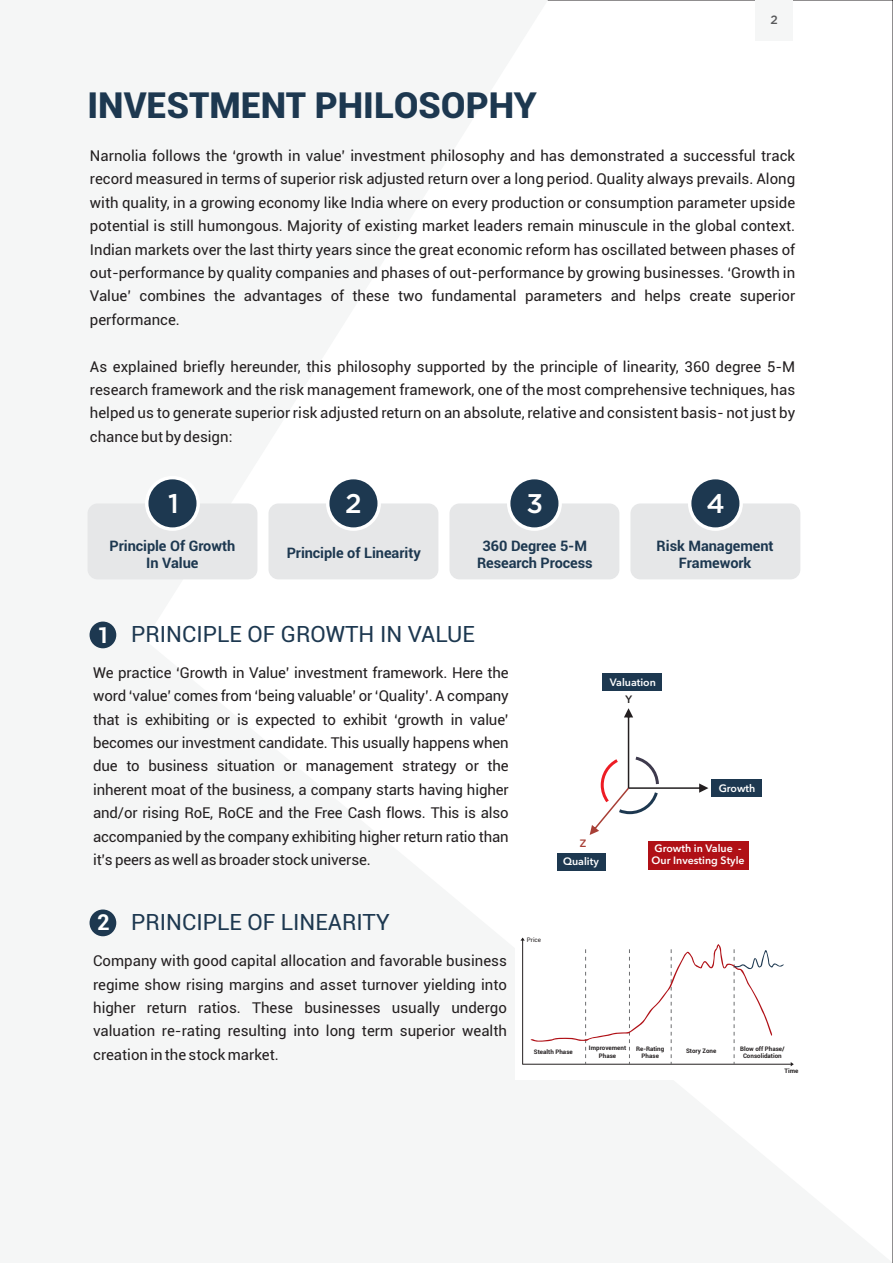
<style>
.page{position:relative;width:893px;height:1263px;background:#fff}
.page>*{position:absolute;margin:0;border:0;box-sizing:border-box;transform-origin:0 0}
.t1{font:900 36px "Roboto";color:#1d3850}
.t2{font:500 27px "Gotham";color:#fff}
.t3{font:22.5px "Roboto";color:#1d3850}
.t4{font:700 22.05px "Roboto";color:#fff}
.t5{font:15px/23.4px "Roboto";color:#231f20;text-align:justify}
.t6{font:700 14.55px/17.4px "Roboto";color:#1d3850;text-align:center}
.t7{font:500 12px "Gotham";color:#58595b}
.t8{font:600 10.65px "Avenir Next LT Pro";color:#fff}
.t9{font:600 10.65px "Avenir Next LT Pro";color:#231f20}
.t10{font:600 10.65px "Avenir Next LT Pro";color:#a83f36}
.t11{font:700 6.3px/7.5px "Roboto";color:#231f20;text-align:center}
.t12{font:6.3px "Roboto";color:#231f20}
.s1{font-weight:700;font-size:22.05px;color:#fff}
</style>
<div class="page">
<div style="left:755px;top:0;width:37px;height:40px;background:#f5f6f6"></div>
<div style="left:602px;top:673px;width:59px;height:17px;background:#1d3850"></div>
<div style="left:711px;top:780px;width:51px;height:17px;background:#1d3850"></div>
<div style="left:557px;top:853px;width:48px;height:17px;background:#1d3850"></div>
<div style="left:648px;top:841px;width:100px;height:28px;background:#b01016"></div>
<svg style="left:590px;top:708px;width:118px;height:127px"></svg>
<div style="left:90px;top:621px;width:26px;height:27px;background:#1d3850;border-radius:50%"></div>
<div style="left:90px;top:909px;width:26px;height:27px;background:#1d3850;border-radius:50%"></div>
<div style="left:88px;top:503px;width:169px;height:76px;background:#e6e7e8;border-radius:10px"></div>
<div style="left:268px;top:503px;width:170px;height:76px;background:#e6e7e8;border-radius:10px"></div>
<div style="left:449px;top:503px;width:170px;height:76px;background:#e6e7e8;border-radius:10px"></div>
<div style="left:630px;top:503px;width:170px;height:76px;background:#e6e7e8;border-radius:10px"></div>
<svg style="left:145px;top:476px;width:55px;height:55px"></svg>
<div style="left:148px;top:479px;width:48px;height:48px;background:#1d3850;border-radius:50%"></div>
<svg style="left:326px;top:476px;width:55px;height:55px"></svg>
<svg style="left:507px;top:476px;width:55px;height:55px"></svg>
<svg style="left:688px;top:476px;width:55px;height:55px"></svg>
<div style="left:329px;top:479px;width:48px;height:48px;background:#1d3850;border-radius:50%"></div>
<div style="left:510px;top:479px;width:48px;height:48px;background:#1d3850;border-radius:50%"></div>
<div style="left:691px;top:479px;width:48px;height:48px;background:#1d3850;border-radius:50%"></div>
<hr style="left:522px;top:938px;width:1px;height:126px;background:#231f20">
<hr style="left:522px;top:1064px;width:269px;height:1px;background:#231f20">
<svg style="left:531px;top:944px;width:253px;height:120px"></svg>
<h1 class="t1" style="left:88px;top:91px;width:451px">INVESTMENT PHILOSOPHY</h1>
<p class="t7" style="left:771px;top:16px;width:9px">2</p>
<p class="t5" style="left:90px;top:145px;width:707px">Narnolia follows the ‘growth in value’ investment philosophy and has demonstrated a successful track record measured in terms of superior risk adjusted return over a long period. Quality always prevails. Along with quality, in a growing economy like India where on every production or consumption parameter upside potential is still humongous. Majority of existing market leaders remain minuscule in the global context.<br>Indian markets over the last thirty years since the great economic reform has oscillated between phases of out-performance by quality companies and phases of out-performance by growing businesses. ‘Growth in Value’ combines the advantages of these two fundamental parameters and helps create superior performance.</p>
<p class="t5" style="left:90px;top:356px;width:707px">As explained briefly hereunder, this philosophy supported by the principle of linearity, 360 degree 5-M research framework and the risk management framework, one of the most comprehensive techniques, has helped us to generate superior risk adjusted return on an absolute, relative and consistent basis- not just by chance but by design:</p>
<h2 class="t2" style="left:168px;top:493px;width:12px">1</h2>
<h2 class="t2" style="left:345px;top:493px;width:18px">2</h2>
<h2 class="t2" style="left:526px;top:493px;width:18px">3</h2>
<h2 class="t2" style="left:706px;top:493px;width:20px">4</h2>
<p class="t6" style="left:110px;top:538px;width:127px">Principle Of Growth<br>In Value</p>
<p class="t6" style="left:287px;top:545px;width:136px">Principle of Linearity</p>
<p class="t6" style="left:477px;top:538px;width:117px">360 Degree 5-M<br>Research Process</p>
<p class="t6" style="left:657px;top:538px;width:118px">Risk Management<br>Framework</p>
<h3 class="t3" style="left:131px;top:625px;width:345px">PRINCIPLE OF GROWTH IN VALUE</h3>
<p class="t5" style="left:93px;top:662px;width:417px">We practice ‘Growth in Value’ investment framework. Here the word ‘value’ comes from ‘being valuable’ or ‘Quality’. A company that is exhibiting or is expected to exhibit ‘growth in value’ becomes our investment candidate. This usually happens when due to business situation or management strategy or the inherent moat of the business, a company starts having higher and/or rising RoE, RoCE and the Free Cash flows. This is also accompanied by the company exhibiting higher return ratio than it’s peers as well as broader stock universe.</p>
<p class="t8" style="left:610px;top:678px;width:48px">Valuation</p>
<h3 class="t4" style="left:97px;top:626px;width:14px">1</h3>
<p class="t9" style="left:625px;top:695px;width:8px">Y</p>
<p class="t8" style="left:719px;top:784px;width:38px">Growth</p>
<p class="t10" style="left:580px;top:839px;width:8px">Z</p>
<p class="t8" style="left:655px;top:843px;width:88px">Growth in Value -</p>
<p class="t8" style="left:563px;top:856px;width:37px">Quality</p>
<p class="t8" style="left:651px;top:856px;width:95px">Our Investing Style</p>
<h3 class="t3" style="left:97px;top:913px;width:294px"><span class="s1">2</span> PRINCIPLE OF LINEARITY</h3>
<p class="t5" style="left:93px;top:951px;width:415px">Company with good capital allocation and favorable business regime show rising margins and asset turnover yielding into higher return ratios. These businesses usually undergo valuation re-rating resulting into long term superior wealth creation in the stock market.</p>
<p class="t12" style="left:527px;top:937px;width:16px">Price</p>
<p class="t11" style="left:534px;top:1048px;width:40px">Stealth Phase</p>
<p class="t11" style="left:589px;top:1045px;width:39px">Improvement<br>Phase</p>
<p class="t11" style="left:636px;top:1045px;width:30px">Re-Rating<br>Phase</p>
<p class="t11" style="left:686px;top:1048px;width:32px">Story Zone</p>
<p class="t11" style="left:740px;top:1045px;width:46px">Blow off Phase/<br>Consolidation</p>
<p class="t11" style="left:784px;top:1068px;width:15px">Time</p>
</div>
